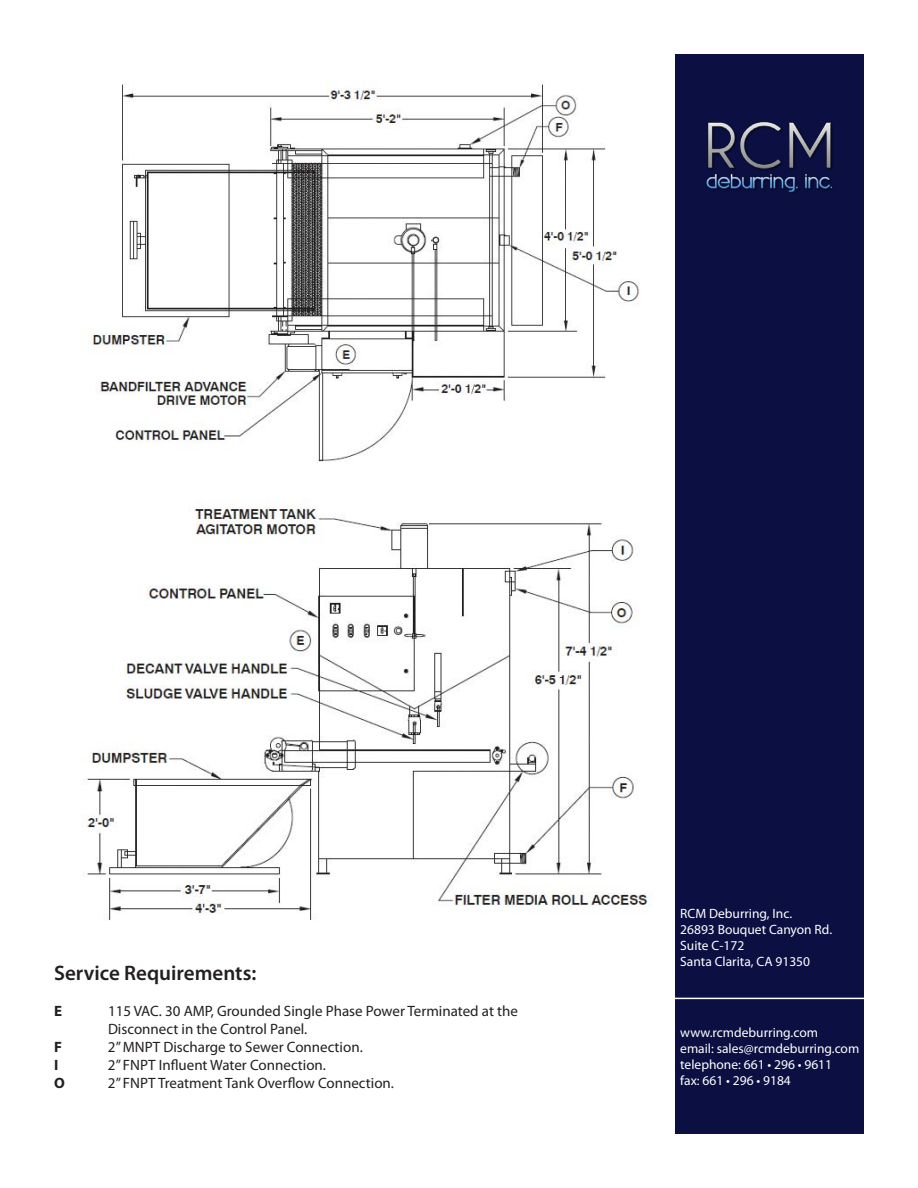
<style>
.page{position:relative;width:918px;height:1188px;background:#fff}
.page>*{position:absolute;margin:0;border:0;box-sizing:border-box;transform-origin:0 0}
.t1{font:600 21px "Myriad Pro";color:#231f20}
.t2{font:15px "Myriad Pro";color:#231f20}
.t3{font:700 15px "Myriad Pro";color:#231f20}
.t4{font:13.5px "Myriad Pro";color:#fff}
</style>
<div class="page">
<div style="left:675px;top:54px;width:189px;height:1080px;background:#0b0f41"></div>
<hr style="left:675px;top:998px;width:189px;height:1px;background:#fff">
<img style="left:706px;top:122px;width:128px;height:72px">
<img style="left:88px;top:82px;width:552px;height:381px">
<img style="left:83px;top:506px;width:570px;height:414px">
<p class="t1" style="left:54px;top:960px;width:204px">Service Requirements:</p>
<p class="t3" style="left:54px;top:1001px;width:10px">E</p>
<p class="t2" style="left:108px;top:1002px;width:412px">115 VAC. 30 AMP, Grounded Single Phase Power Terminated at the</p>
<p class="t2" style="left:108px;top:1020px;width:201px">Disconnect in the Control Panel.</p>
<p class="t3" style="left:54px;top:1037px;width:9px">F</p>
<p class="t2" style="left:108px;top:1038px;width:256px">2” MNPT Discharge to Sewer Connection.</p>
<p class="t3" style="left:54px;top:1055px;width:6px">I</p>
<p class="t2" style="left:108px;top:1056px;width:220px">2” FNPT Influent Water Connection.</p>
<p class="t3" style="left:54px;top:1073px;width:12px">O</p>
<p class="t2" style="left:108px;top:1074px;width:288px">2” FNPT Treatment Tank Overflow Connection.</p>
<p class="t4" style="left:680px;top:905px;width:113px">RCM Deburring, Inc.</p>
<p class="t4" style="left:680px;top:921px;width:153px">26893 Bouquet Canyon Rd.</p>
<p class="t4" style="left:680px;top:937px;width:66px">Suite C-172</p>
<p class="t4" style="left:680px;top:954px;width:131px">Santa Clarita, CA 91350</p>
<p class="t4" style="left:680px;top:1024px;width:139px">www.rcmdeburring.com</p>
<p class="t4" style="left:680px;top:1040px;width:181px">email: sales@rcmdeburring.com</p>
<p class="t4" style="left:680px;top:1056px;width:153px">telephone: 661 • 296 • 9611</p>
<p class="t4" style="left:680px;top:1073px;width:112px">fax: 661 • 296 • 9184</p>
</div>
